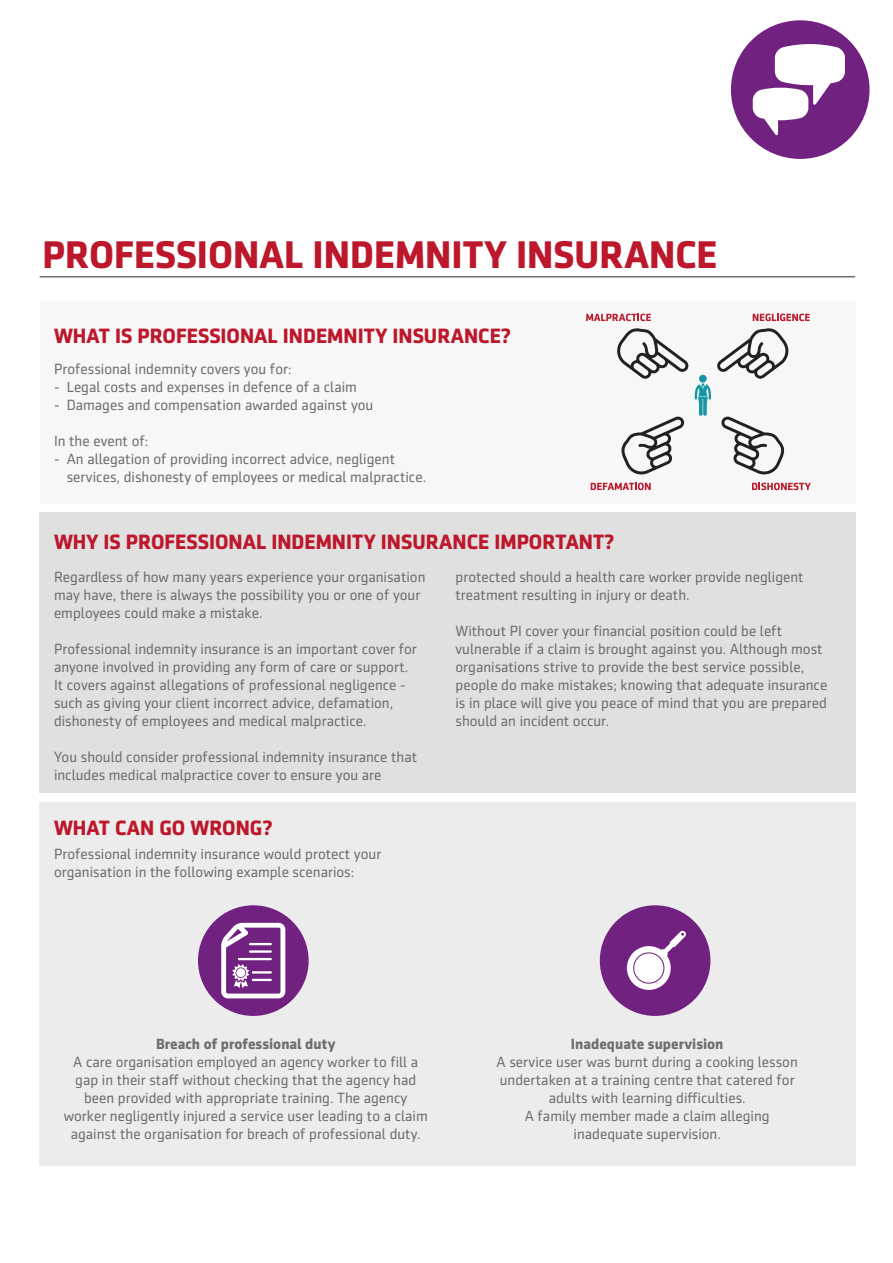
<style>
.page{position:relative;width:893px;height:1263px;background:#fff}
.page>*{position:absolute;margin:0;border:0;box-sizing:border-box;transform-origin:0 0}
.t1{font:700 39px "Sentico Sans DT";color:#bd172b}
.t2{font:700 21px "Sentico Sans DT";color:#bd172b}
.t3{font:15px/18px "Sentico Sans DT";color:#6e6d6f}
.t4{font:700 15px "Sentico Sans DT";color:#6e6d6f}
</style>
<div class="page">
<div style="left:731px;top:20px;width:138px;height:139px;background:#712281;border-radius:50%"></div>
<svg style="left:753px;top:44px;width:92px;height:92px"></svg>
<div style="left:40px;top:301px;width:816px;height:203px;background:#f7f7f7"></div>
<hr style="left:40px;top:276px;width:815px;height:1px;background:#716f71">
<div style="left:40px;top:802px;width:816px;height:364px;background:#ececec"></div>
<div style="left:600px;top:905px;width:110px;height:111px;background:#712281;border-radius:50%"></div>
<div style="left:198px;top:905px;width:111px;height:111px;background:#712281;border-radius:50%"></div>
<div style="left:40px;top:513px;width:816px;height:280px;background:#e0e0e0"></div>
<svg style="left:627px;top:930px;width:59px;height:60px"></svg>
<svg style="left:752px;top:483px;width:59px;height:7px"></svg>
<svg style="left:591px;top:483px;width:60px;height:7px"></svg>
<svg style="left:753px;top:314px;width:57px;height:7px"></svg>
<svg style="left:586px;top:314px;width:65px;height:7px"></svg>
<svg style="left:621px;top:416px;width:63px;height:59px"></svg>
<svg style="left:617px;top:328px;width:72px;height:51px"></svg>
<svg style="left:695px;top:328px;width:94px;height:147px"></svg>
<svg style="left:221px;top:923px;width:64px;height:75px"></svg>
<h1 class="t1" style="left:42px;top:232px;width:677px">PROFESSIONAL INDEMNITY INSURANCE</h1>
<h2 class="t2" style="left:54px;top:324px;width:459px">WHAT IS PROFESSIONAL INDEMNITY INSURANCE?</h2>
<p class="t3" style="left:54px;top:360px;width:239px">Professional indemnity covers you for:</p>
<p class="t3" style="left:54px;top:378px;width:304px">- Legal costs and expenses in defence of a claim</p>
<p class="t3" style="left:54px;top:396px;width:321px">- Damages and compensation awarded against you</p>
<p class="t3" style="left:54px;top:432px;width:96px">In the event of:</p>
<p class="t3" style="left:67px;top:450px;width:361px;text-indent:-13px">- An allegation of providing incorrect advice, negligent services, dishonesty of employees or medical malpractice.</p>
<h2 class="t2" style="left:54px;top:529px;width:562px">WHY IS PROFESSIONAL INDEMNITY INSURANCE IMPORTANT?</h2>
<p class="t3" style="left:54px;top:568px;width:373px">Regardless of how many years experience your organisation may have, there is always the possibility you or one of your employees could make a mistake.</p>
<p class="t3" style="left:54px;top:640px;width:364px">Professional indemnity insurance is an important cover for anyone involved in providing any form of care or support.<br>It covers against allegations of professional negligence - such as giving your client incorrect advice, defamation, dishonesty of employees and medical malpractice.</p>
<p class="t3" style="left:54px;top:748px;width:365px">You should consider professional indemnity insurance that includes medical malpractice cover to ensure you are</p>
<h2 class="t2" style="left:54px;top:816px;width:220px">WHAT CAN GO WRONG?</h2>
<p class="t3" style="left:54px;top:845px;width:329px">Professional indemnity insurance would protect your organisation in the following example scenarios:</p>
<p class="t3" style="left:455px;top:568px;width:350px">protected should a health care worker provide negligent treatment resulting in injury or death.</p>
<p class="t3" style="left:455px;top:622px;width:373px">Without PI cover your financial position could be left vulnerable if a claim is brought against you. Although most organisations strive to provide the best service possible, people do make mistakes; knowing that adequate insurance is in place will give you peace of mind that you are prepared should an incident occur.</p>
<p class="t4" style="left:156px;top:1035px;width:181px">Breach of professional duty</p>
<p class="t3" style="left:64px;top:1052px;width:366px;text-align:center">A care organisation employed an agency worker to fill a gap in their staff without checking that the agency had been provided with appropriate training. The agency worker negligently injured a service user leading to a claim against the organisation for breach of professional duty.</p>
<p class="t4" style="left:571px;top:1035px;width:154px">Inadequate supervision</p>
<p class="t3" style="left:497px;top:1052px;width:303px;text-align:center">A service user was burnt during a cooking lesson undertaken at a training centre that catered for adults with learning difficulties.<br>A family member made a claim alleging inadequate supervision.</p>
</div>
